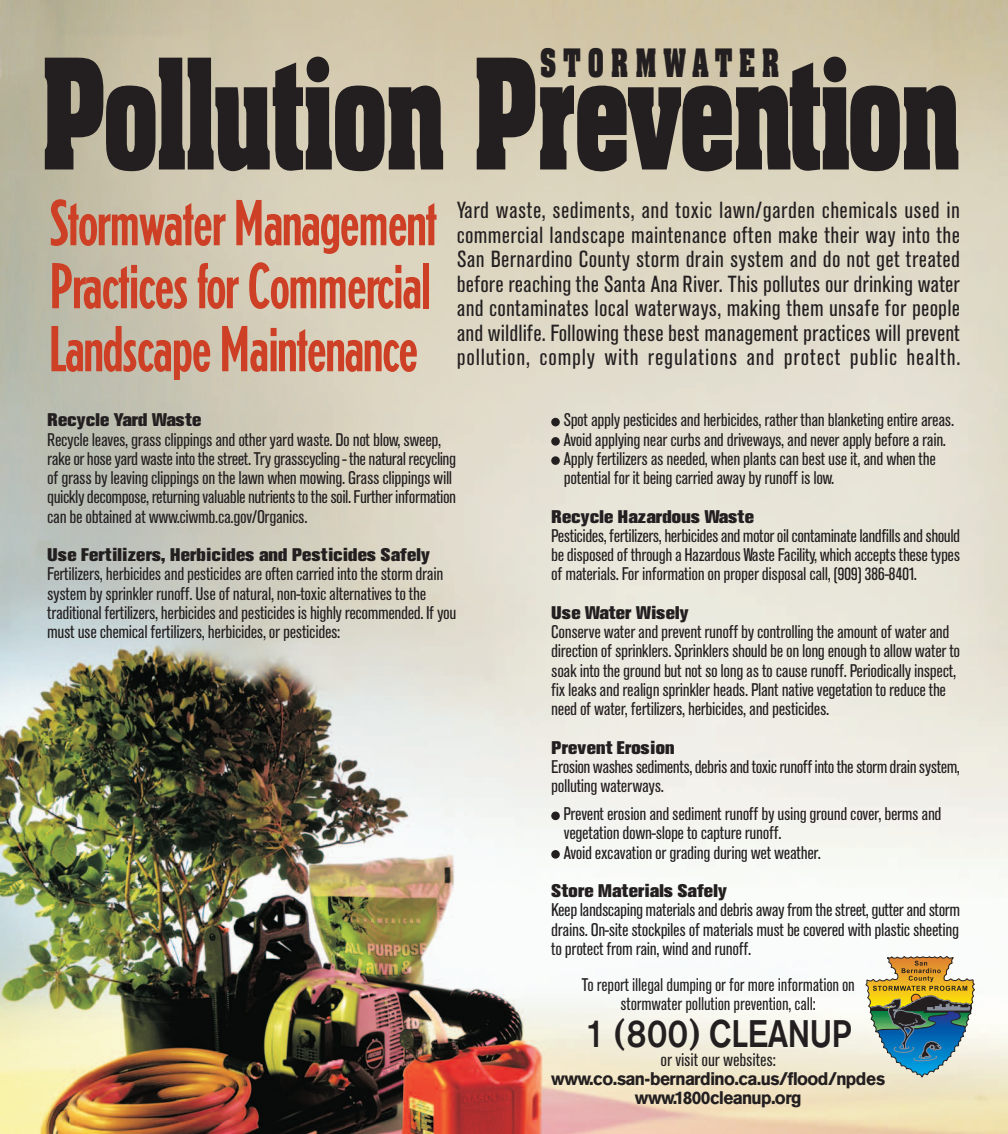
<style>
.page{position:relative;width:1008px;height:1134px;background:#fff}
.page>*{position:absolute;margin:0;border:0;box-sizing:border-box;transform-origin:0 0}
.t1{font:700 130.55px "Aachen";letter-spacing:-.015em;color:#231f20;scale:.68 1}
.t2{font:500 condensed 63px/63px "AT Erbar";letter-spacing:-.035em;color:#cd4026;text-align:justify}
.t3{font:40.25px "A Grotesk Mdm";letter-spacing:-.01em;color:#231f20;scale:.85 1}
.t4{font:700 33.25px "Aachen";letter-spacing:.315em;color:#231f20;scale:.68 1}
.t5{font:24.5px/24.5px "A Grotesk Rgl Cnd";letter-spacing:.03em;color:#231f20;text-align:justify}
.t6{font:19.25px/19.2px "A Grotesk Rgl Cnd";letter-spacing:-.02em;color:#231f20}
.t7{font:19.25px "A Grotesk Ext Bld Cnd";letter-spacing:-.02em;color:#231f20}
.t8{font:19.25px/19.2px "A Grotesk Rgl Cnd";letter-spacing:-.02em;color:#231f20;text-align:center;scale:.95 1}
.t9{font:19.25px/19.2px "A Grotesk Bld";letter-spacing:-.035em;color:#231f20;text-align:center;scale:.95 1}
</style>
<div class="page">
<img style="left:0;top:0;width:1008px;height:1134px">
<div style="left:551px;top:418px;width:9px;height:8px;background:#231f20;border-radius:50%"></div>
<div style="left:551px;top:437px;width:9px;height:9px;background:#231f20;border-radius:50%"></div>
<div style="left:551px;top:456px;width:9px;height:9px;background:#231f20;border-radius:50%"></div>
<div style="left:551px;top:812px;width:9px;height:8px;background:#231f20;border-radius:50%"></div>
<div style="left:551px;top:850px;width:9px;height:9px;background:#231f20;border-radius:50%"></div>
<img style="left:865px;top:955px;width:110px;height:123px">
<h3 class="t4" style="left:540px;top:48px;width:353px">STORMWATER</h3>
<h1 class="t1" style="left:41px;top:58px;width:1354px">Pollution Prevention</h1>
<h2 class="t2" style="left:49px;top:195px;width:390px">Stormwater Management Practices for Commercial Landscape Maintenance</h2>
<p class="t5" style="left:457px;top:200px;width:505px">Yard waste, sediments, and toxic lawn/garden chemicals used in commercial landscape maintenance often make their way into the San Bernardino County storm drain system and do not get treated before reaching the Santa Ana River. This pollutes our drinking water and contaminates local waterways, making them unsafe for people and wildlife. Following these best management practices will prevent pollution, comply with regulations and protect public health.</p>
<p class="t7" style="left:47px;top:414px;width:156px">Recycle Yard Waste</p>
<p class="t6" style="left:47px;top:431px;width:410px">Recycle leaves, grass clippings and other yard waste. Do not blow, sweep, rake or hose yard waste into the street. Try grasscycling - the natural recycling of grass by leaving clippings on the lawn when mowing. Grass clippings will quickly decompose, returning valuable nutrients to the soil. Further information can be obtained at www.ciwmb.ca.gov/Organics.</p>
<p class="t7" style="left:47px;top:549px;width:385px">Use Fertilizers, Herbicides and Pesticides Safely</p>
<p class="t6" style="left:47px;top:566px;width:411px">Fertilizers, herbicides and pesticides are often carried into the storm drain system by sprinkler runoff. Use of natural, non-toxic alternatives to the traditional fertilizers, herbicides and pesticides is highly recommended. If you must use chemical fertilizers, herbicides, or pesticides:</p>
<p class="t6" style="left:563px;top:412px;width:392px">Spot apply pesticides and herbicides, rather than blanketing entire areas.<br>Avoid applying near curbs and driveways, and never apply before a rain.<br>Apply fertilizers as needed, when plants can best use it, and when the potential for it being carried away by runoff is low.</p>
<p class="t7" style="left:551px;top:510px;width:204px">Recycle Hazardous Waste</p>
<p class="t6" style="left:551px;top:528px;width:410px;text-align:justify">Pesticides, fertilizers, herbicides and motor oil contaminate landfills and should be disposed of through a Hazardous Waste Facility, which accepts these types of materials. For information on proper disposal call, (909) 386-8401.</p>
<p class="t7" style="left:551px;top:606px;width:139px">Use Water Wisely</p>
<p class="t6" style="left:551px;top:624px;width:411px">Conserve water and prevent runoff by controlling the amount of water and direction of sprinklers. Sprinklers should be on long enough to allow water to soak into the ground but not so long as to cause runoff. Periodically inspect, fix leaks and realign sprinkler heads. Plant native vegetation to reduce the need of water, fertilizers, herbicides, and pesticides.</p>
<p class="t7" style="left:551px;top:741px;width:125px">Prevent Erosion</p>
<p class="t6" style="left:551px;top:759px;width:410px">Erosion washes sediments, debris and toxic runoff into the storm drain system, polluting waterways.</p>
<p class="t6" style="left:563px;top:806px;width:380px">Prevent erosion and sediment runoff by using ground cover, berms and vegetation down-slope to capture runoff.<br>Avoid excavation or grading during wet weather.</p>
<p class="t7" style="left:551px;top:885px;width:178px">Store Materials Safely</p>
<p class="t6" style="left:551px;top:902px;width:410px;text-align:justify">Keep landscaping materials and debris away from the street, gutter and storm drains. On-site stockpiles of materials must be covered with plastic sheeting to protect from rain, wind and runoff.</p>
<p class="t8" style="left:581px;top:976px;width:289px">To report illegal dumping or for more information on stormwater pollution prevention, call:</p>
<h3 class="t3" style="left:585px;top:1019px;width:316px">1 (800) CLEANUP</h3>
<p class="t6" style="left:661px;top:1052px;width:117px">or visit our websites:</p>
<p class="t9" style="left:551px;top:1070px;width:353px">www.co.san-bernardino.ca.us/flood/npdes www.1800cleanup.org</p>
</div>
